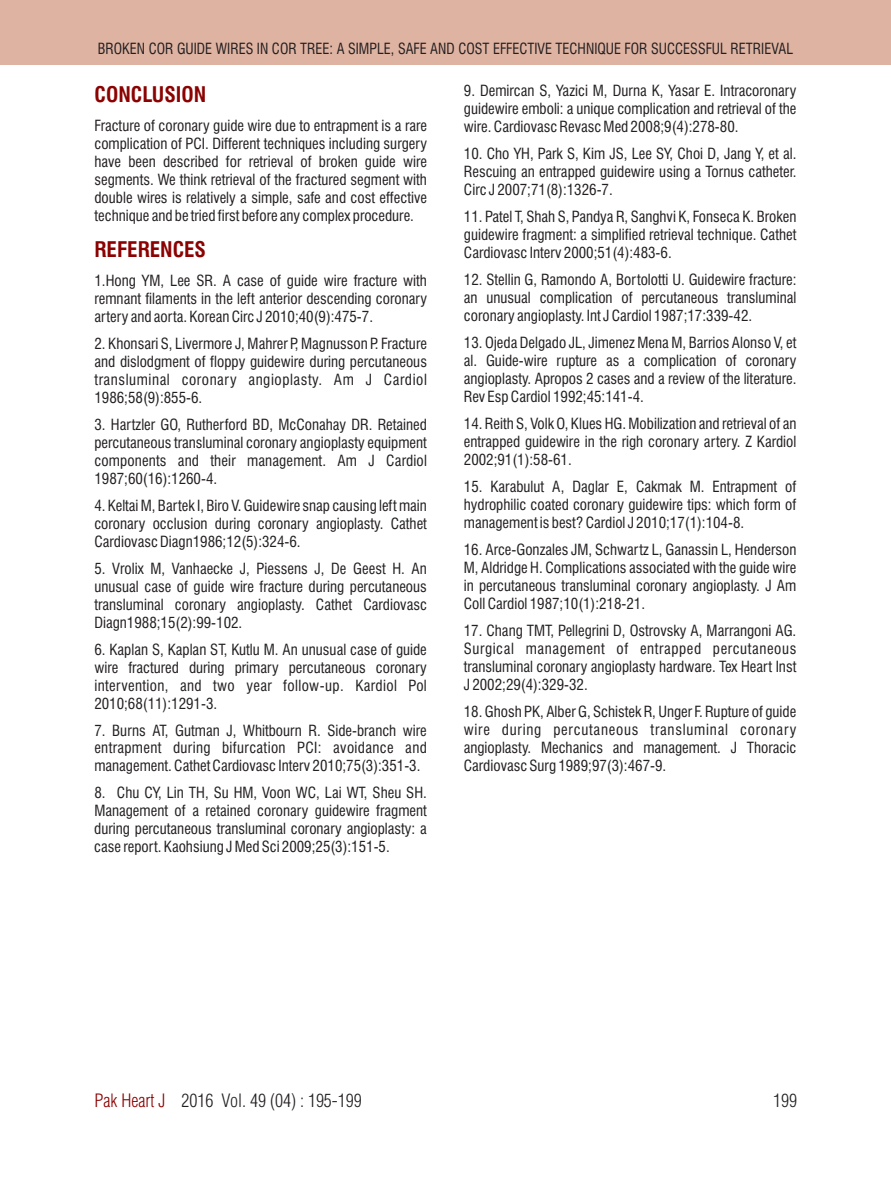
<style>
.page{position:relative;width:891px;height:1188px;background:#fff}
.page>*{position:absolute;margin:0;border:0;box-sizing:border-box;transform-origin:0 0}
.t1{font:700 condensed 21px "Swiss 721 BT";color:#8b0202}
.t2{font:18px "Switzerland Cond Light Plain";color:#231f20}
.t3{font:condensed 15px/18px "Swiss 721 BT";color:#231f20}
.t4{font:condensed 15px "Swiss 721 BT";color:#231f20;scale:.95 1}
.t5{font:condensed 15px "Swiss 721 BT";letter-spacing:.025em;color:#231f20}
.t6{font:condensed 15px "Swiss 721 BT";letter-spacing:.035em;color:#231f20}
.t7{font:condensed 15px "Swiss 721 BT";letter-spacing:.05em;color:#231f20}
.t8{font:condensed 15px "Swiss 721 BT";letter-spacing:.04em;color:#231f20}
.s1{color:#8b0202}
</style>
<div class="page">
<div style="left:0;top:0;width:891px;height:65px;background:#dfb3a2"></div>
<p class="t4" style="left:98px;top:43px;width:734px">BROKEN COR GUIDE WIRES IN COR TREE: A SIMPLE, SAFE AND COST EFFECTIVE TECHNIQUE FOR SUCCESSFUL RETRIEVAL</p>
<h1 class="t1" style="left:95px;top:86px;width:113px">CONCLUSION</h1>
<p class="t3" style="left:464px;top:83px;width:334px">9. Demircan S, Yazici M, Durna K, Yasar E. Intracoronary guidewire emboli: a unique complication and retrieval of the</p>
<p class="t3" style="left:94px;top:118px;width:334px">Fracture of coronary guide wire due to entrapment is a rare</p>
<p class="t3" style="left:464px;top:119px;width:276px">wire. Cardiovasc Revasc Med 2008;9(4):278-80.</p>
<p class="t3" style="left:94px;top:136px;width:334px">complication of PCI. Different techniques including surgery</p>
<p class="t3" style="left:464px;top:146px;width:334px">10. Cho YH, Park S, Kim JS, Lee SY, Choi D, Jang Y, et al.</p>
<p class="t3" style="left:94px;top:154px;width:334px">have been described for retrieval of broken guide wire</p>
<p class="t3" style="left:464px;top:164px;width:334px">Rescuing an entrapped guidewire using a Tornus catheter.</p>
<p class="t3" style="left:94px;top:172px;width:334px">segments. We think retrieval of the fractured segment with</p>
<p class="t3" style="left:464px;top:182px;width:150px">Circ J 2007;71(8):1326-7.</p>
<p class="t3" style="left:94px;top:190px;width:334px">double wires is relatively a simple, safe and cost effective technique and be tried first before any complex procedure.</p>
<p class="t3" style="left:464px;top:209px;width:334px;text-align:justify">11. Patel T, Shah S, Pandya R, Sanghvi K, Fonseca K. Broken guidewire fragment: a simplified retrieval technique. Cathet Cardiovasc Interv 2000;51(4):483-6.</p>
<h1 class="t1" style="left:94px;top:241px;width:113px">REFERENCES</h1>
<p class="t3" style="left:94px;top:273px;width:334px">1.Hong YM, Lee SR. A case of guide wire fracture with</p>
<p class="t3" style="left:464px;top:272px;width:334px">12. Stellin G, Ramondo A, Bortolotti U. Guidewire fracture:</p>
<p class="t3" style="left:94px;top:291px;width:334px">remnant filaments in the left anterior descending coronary</p>
<p class="t3" style="left:464px;top:290px;width:334px">an unusual complication of percutaneous transluminal</p>
<p class="t3" style="left:94px;top:309px;width:280px">artery and aorta. Korean Circ J 2010;40(9):475-7.</p>
<p class="t3" style="left:464px;top:308px;width:290px">coronary angioplasty. Int J Cardiol 1987;17:339-42.</p>
<p class="t3" style="left:94px;top:336px;width:334px">2. Khonsari S, Livermore J, Mahrer P, Magnusson P. Fracture</p>
<p class="t3" style="left:464px;top:335px;width:334px">13. Ojeda Delgado JL, Jimenez Mena M, Barrios Alonso V, et</p>
<p class="t3" style="left:94px;top:354px;width:334px">and dislodgment of floppy guidewire during percutaneous</p>
<p class="t3" style="left:464px;top:353px;width:334px">al. Guide-wire rupture as a complication of coronary</p>
<p class="t6" style="left:94px;top:373px;width:334px">transluminal coronary angioplasty. Am J Cardiol</p>
<p class="t3" style="left:464px;top:371px;width:334px">angioplasty. Apropos 2 cases and a review of the literature.</p>
<p class="t3" style="left:94px;top:390px;width:109px">1986;58(9):855-6.</p>
<p class="t3" style="left:464px;top:389px;width:182px">Rev Esp Cardiol 1992;45:141-4.</p>
<p class="t3" style="left:94px;top:417px;width:334px">3. Hartzler GO, Rutherford BD, McConahay DR. Retained</p>
<p class="t3" style="left:464px;top:416px;width:334px">14. Reith S, Volk O, Klues HG. Mobilization and retrieval of an</p>
<p class="t3" style="left:94px;top:435px;width:334px">percutaneous transluminal coronary angioplasty equipment</p>
<p class="t3" style="left:464px;top:434px;width:334px">entrapped guidewire in the righ coronary artery. Z Kardiol</p>
<p class="t3" style="left:94px;top:453px;width:334px">components and their management. Am J Cardiol</p>
<p class="t3" style="left:464px;top:452px;width:109px">2002;91(1):58-61.</p>
<p class="t3" style="left:94px;top:471px;width:124px">1987;60(16):1260-4.</p>
<p class="t3" style="left:464px;top:479px;width:334px">15. Karabulut A, Daglar E, Cakmak M. Entrapment of</p>
<p class="t3" style="left:94px;top:498px;width:334px">4. Keltai M, Bartek I, Biro V. Guidewire snap causing left main</p>
<p class="t3" style="left:464px;top:497px;width:334px">hydrophilic coated coronary guidewire tips: which form of</p>
<p class="t3" style="left:94px;top:516px;width:334px">coronary occlusion during coronary angioplasty. Cathet</p>
<p class="t3" style="left:464px;top:515px;width:282px">management is best? Cardiol J 2010;17(1):104-8.</p>
<p class="t3" style="left:94px;top:534px;width:208px">Cardiovasc Diagn1986;12(5):324-6.</p>
<p class="t3" style="left:464px;top:542px;width:334px">16. Arce-Gonzales JM, Schwartz L, Ganassin L, Henderson</p>
<p class="t3" style="left:94px;top:561px;width:334px">5. Vrolix M, Vanhaecke J, Piessens J, De Geest H. An</p>
<p class="t3" style="left:464px;top:560px;width:334px">M, Aldridge H. Complications associated with the guide wire</p>
<p class="t3" style="left:94px;top:579px;width:334px">unusual case of guide wire fracture during percutaneous</p>
<p class="t3" style="left:464px;top:578px;width:334px">in percutaneous transluminal coronary angioplasty. J Am</p>
<p class="t3" style="left:94px;top:597px;width:334px">transluminal coronary angioplasty. Cathet Cardiovasc</p>
<p class="t3" style="left:464px;top:596px;width:183px">Coll Cardiol 1987;10(1):218-21.</p>
<p class="t3" style="left:94px;top:615px;width:149px">Diagn1988;15(2):99-102.</p>
<p class="t3" style="left:464px;top:623px;width:334px">17. Chang TMT, Pellegrini D, Ostrovsky A, Marrangoni AG.</p>
<p class="t3" style="left:94px;top:642px;width:334px">6. Kaplan S, Kaplan ST, Kutlu M. An unusual case of guide</p>
<p class="t8" style="left:464px;top:642px;width:334px">Surgical management of entrapped percutaneous</p>
<p class="t3" style="left:94px;top:660px;width:334px">wire fractured during primary percutaneous coronary</p>
<p class="t3" style="left:464px;top:659px;width:334px">transluminal coronary angioplasty hardware. Tex Heart Inst</p>
<p class="t5" style="left:94px;top:679px;width:334px">intervention, and two year follow-up. Kardiol Pol</p>
<p class="t3" style="left:464px;top:677px;width:125px">J 2002;29(4):329-32.</p>
<p class="t3" style="left:94px;top:696px;width:124px">2010;68(11):1291-3.</p>
<p class="t3" style="left:464px;top:704px;width:334px">18. Ghosh PK, Alber G, Schistek R, Unger F. Rupture of guide</p>
<p class="t3" style="left:94px;top:723px;width:334px">7. Burns AT, Gutman J, Whitbourn R. Side-branch wire</p>
<p class="t7" style="left:464px;top:723px;width:334px">wire during percutaneous transluminal coronary</p>
<p class="t5" style="left:94px;top:742px;width:334px">entrapment during bifurcation PCI: avoidance and</p>
<p class="t3" style="left:464px;top:740px;width:334px">angioplasty. Mechanics and management. J Thoracic</p>
<p class="t3" style="left:94px;top:759px;width:328px">management. Cathet Cardiovasc Interv 2010;75(3):351-3.</p>
<p class="t3" style="left:464px;top:758px;width:204px">Cardiovasc Surg 1989;97(3):467-9.</p>
<p class="t3" style="left:94px;top:785px;width:334px;text-align:justify">8. Chu CY, Lin TH, Su HM, Voon WC, Lai WT, Sheu SH.<br>Management of a retained coronary guidewire fragment during percutaneous transluminal coronary angioplasty: a case report. Kaohsiung J Med Sci 2009;25(3):151-5.</p>
<p class="t2" style="left:94px;top:1094px;width:269px"><span class="s1">Pak Heart J</span> 2016 Vol. 49 (04) : 195-199</p>
<p class="t2" style="left:773px;top:1094px;width:25px">199</p>
</div>
